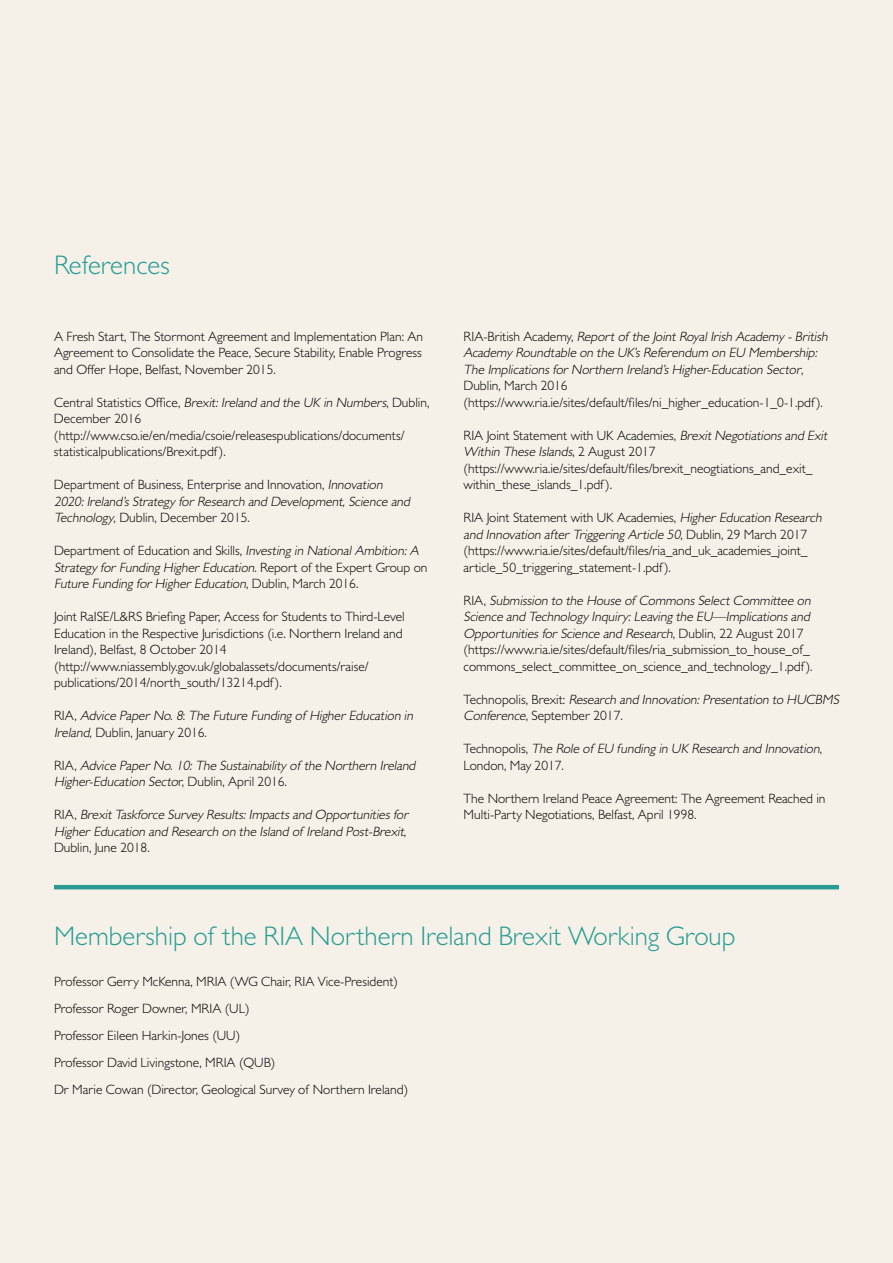
<style>
.page{position:relative;width:893px;height:1263px;background:#f5f1e9}
.page>*{position:absolute;margin:0;border:0;box-sizing:border-box;transform-origin:0 0}
.t1{font:300 27px "Gill Sans MT Pro";color:#289c92}
.t2{font:300 13.5px/16.5px "Gill Sans MT Pro";color:#000}
.t3{font:italic 300 13.5px/16.5px "Gill Sans MT Pro";color:#000}
.s1{font-style:italic}
.s2{font-style:normal}
</style>
<div class="page">
<hr style="left:54px;top:885px;width:785px;height:4px;background:#289c92">
<h1 class="t1" style="left:54px;top:248px;width:117px">References</h1>
<p class="t2" style="left:54px;top:328px;width:371px;text-align:justify">A Fresh Start, The Stormont Agreement and Implementation Plan: An Agreement to Consolidate the Peace, Secure Stability, Enable Progress and Offer Hope, Belfast, November 2015.</p>
<p class="t2" style="left:54px;top:394px;width:377px">Central Statistics Office, <span class="s1">Brexit:Ireland and the UK in Numbers</span>, Dublin, December 2016 (http://www.cso.ie/en/media/csoie/releasespublications/documents/ statisticalpublications/Brexit.pdf).</p>
<p class="t3" style="left:54px;top:476px;width:360px"><span class="s2">Department of Business, Enterprise and Innovation,</span> Innovation<br>2020:Ireland’sStrategy forResearch and Development,Science and<br>Technology<span class="s2">, Dublin, December 2015.</span></p>
<p class="t3" style="left:54px;top:542px;width:375px"><span class="s2">Department of Education and Skills,</span> Investing in NationalAmbition:A<br>Strategy forFunding HigherEducation<span class="s2">. Re p o rt o f t h e E x p e rt G ro u p o n<br></span>Future Funding forHigherEducation<span class="s2">, D u b l i n , M a rc h 2 0 1 6 .</span></p>
<p class="t2" style="left:54px;top:608px;width:352px">Joint RaISE/L&amp;RS Briefing Paper, Access for Students to Third-Level Education in the Respective Jurisdictions (i.e. Northern Ireland and Ireland), Belfast, 8 October 2014 (http://www.niassembly.gov.uk/globalassets/documents/raise/ publications/2014/north_south/13214.pdf).</p>
<p class="t3" style="left:54px;top:707px;width:363px"><span class="s2">R I A ,</span> Advice PaperNo.8<span class="s2">:</span> The Future Funding of HigherEducation in<br>Ireland,<span class="s2">Dublin, January 2016.</span></p>
<p class="t3" style="left:54px;top:757px;width:366px"><span class="s2">R I A ,</span> Advice PaperNo.10:The Sustainability of the Northern Ireland<br>Higher-Education Secto<span class="s2">r, D u b l i n , A p r i l 2 0 1 6 .</span></p>
<p class="t3" style="left:54px;top:806px;width:359px"><span class="s2">R I A ,</span> BrexitTaskforce Survey Results:Impactsand Opportunitiesfor<br>HigherEducation and Research on the Island of Ireland Post-Brexit<span class="s2">,<br>Dublin, June 2018.</span></p>
<p class="t3" style="left:463px;top:328px;width:368px"><span class="s2">R I A - B r i t i s h Ac ad e m y,</span> Reportof the JointRoyalIrish Academy -British Academy Roundtable on the UK’sReferendum on EU Membership:<br>The ImplicationsforNorthern Ireland’sHigher-Education Sector<span class="s2">, Dublin, March 2016 (https://www.ria.ie/sites/default/files/ni_higher_education-1_0-1.pdf).</span></p>
<p class="t2" style="left:463px;top:427px;width:368px">RIA Joint Statement with UK Academies, <span class="s1">BrexitNegotiationsand Exit Within These Islands</span>, 2 A u g u st 2 0 1 7 (https://www.ria.ie/sites/default/files/brexit_neogtiations_and_exit_ within_these_islands_1.pdf).</p>
<p class="t2" style="left:463px;top:509px;width:363px">RIA Joint Statement with UK Academies, <span class="s1">HigherEducation Research and Innovation afterTriggering Article 50</span>, D u b l i n , 2 9 M a rc h 2 0 1 7 (https://www.ria.ie/sites/default/files/ria_and_uk_academies_joint_ article_50_triggering_statement-1.pdf).</p>
<p class="t2" style="left:463px;top:592px;width:351px">R I A , <span class="s1">Submission to the House of CommonsSelectCommittee on Science and Technology Inquiry:Leaving the EU—Implicationsand OpportunitiesforScience and Research</span>, D u b l i n , 2 2 A u g u st 2 0 1 7 (https://www.ria.ie/sites/default/files/ria_submission_to_house_of_ commons_select_committee_on_science_and_technology_1.pdf).</p>
<p class="t3" style="left:463px;top:691px;width:380px"><span class="s2">Te c h n o p o l i s , B re x i t :</span> Research and Innovation:Presentation to HUCBMS<br>Conference<span class="s2">, September 2017.</span></p>
<p class="t3" style="left:463px;top:740px;width:360px"><span class="s2">Te c h n o p o l i s ,</span> The Role of EU funding in UK Research and Innovation<span class="s2">,<br>London, May 2017.</span></p>
<p class="t2" style="left:463px;top:790px;width:364px">The Northern Ireland Peace Agreement: The Agreement Reached in<br>Multi-Party Negotiations, Belfast, April 1998.</p>
<h1 class="t1" style="left:54px;top:920px;width:683px">Membership of the RIA Northern Ireland Brexit Working Group</h1>
<p class="t2" style="left:54px;top:967px;width:356px;line-height:27px">Professor Gerry McKenna, MRIA (WG Chair, RIA Vice-President)<br>Professor Roger Downer, MRIA (UL)<br>Professor Eileen Harkin-Jones (UU)<br>Professor David Livingstone, MRIA (QUB)<br>Dr Marie Cowan (Director, Geological Survey of Northern Ireland)</p>
</div>
